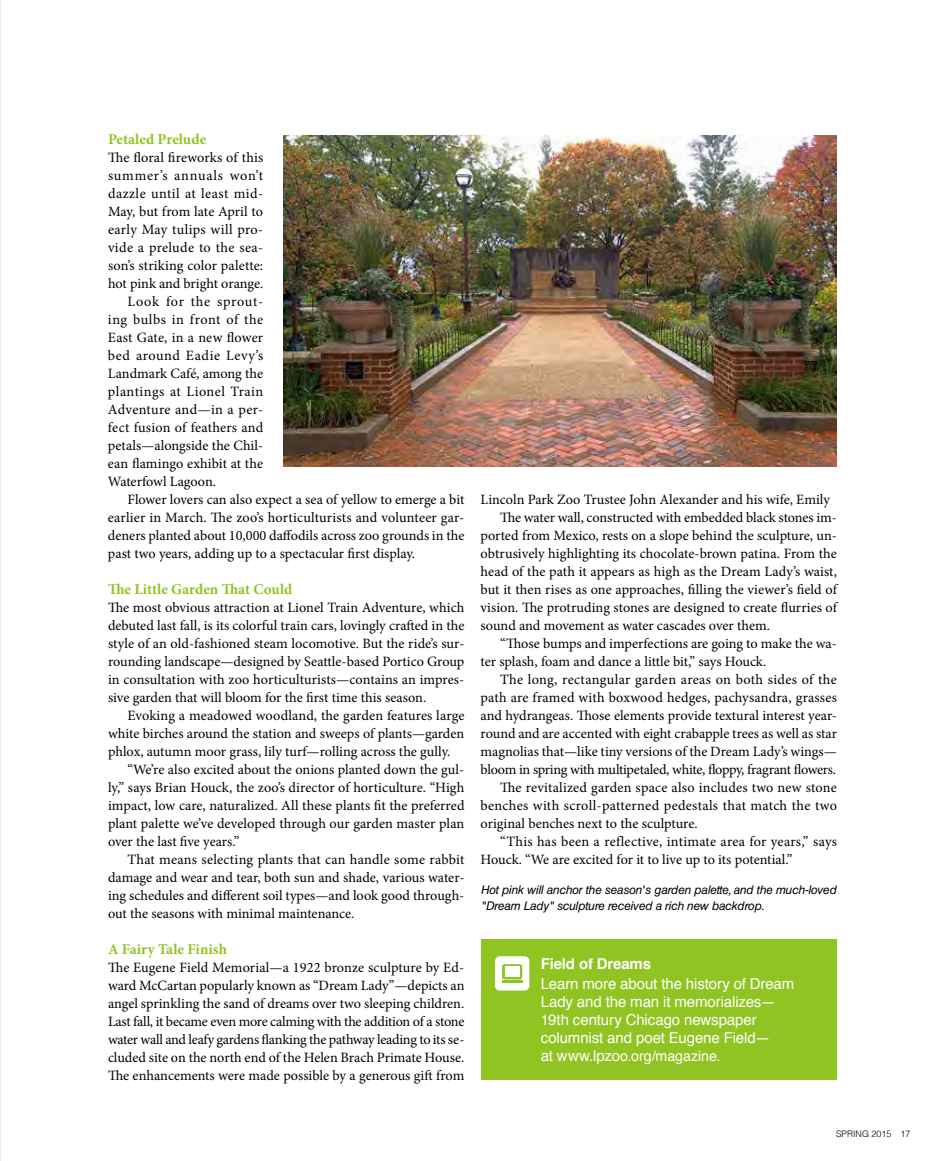
<style>
.page{position:relative;width:945px;height:1161px;background:#fff}
.page>*{position:absolute;margin:0;border:0;box-sizing:border-box;transform-origin:0 0}
.t1{font:15px/18px "Helvetica";letter-spacing:-.005em;color:#fff}
.t2{font:700 15px "Minion Pro";color:#90c422}
.t3{font:700 15px "Helvetica";letter-spacing:-.01em;color:#fff}
.t4{font:14.25px/18px "Minion Pro";color:#000001;text-align:justify}
.t5{font:14.25px "Minion Pro";letter-spacing:.02em;color:#000001}
.t6{font:14.25px "Minion Pro";letter-spacing:.025em;color:#000001}
.t7{font:14.25px "Minion Pro";letter-spacing:-.02em;color:#000001}
.t8{font:14.25px "Minion Pro";letter-spacing:.03em;color:#000001}
.t9{font:14.25px "Helvetica";letter-spacing:-.005em;color:#fff}
.t10{font:14.25px "Minion Pro";letter-spacing:.05em;color:#000001}
.t11{font:14.25px "Minion Pro";letter-spacing:.035em;color:#000001}
.t12{font:14.25px "Minion Pro";letter-spacing:.04em;color:#000001}
.t13{font:14.25px "Minion Pro";letter-spacing:.045em;color:#000001}
.t14{font:italic 12px/16.5px "Helvetica LT Std";letter-spacing:-.02em;color:#000001}
.t15{font:300 9px "Helvetica";color:#000001}
.s1{font-size:15px}
</style>
<div class="page">
<img style="left:0;top:0;width:1px;height:1161px">
<div style="left:482px;top:940px;width:355px;height:140px;background:#90c422"></div>
<div style="left:495px;top:956px;width:34px;height:35px;background:#fff;border-radius:5px"></div>
<svg style="left:502px;top:964px;width:20px;height:15px"></svg>
<div style="left:505px;top:967px;width:15px;height:10px;background:#fff"></div>
<hr style="left:502px;top:980px;width:20px;height:3px;background:#90c422">
<img style="left:284px;top:135px;width:553px;height:331px">
<p class="t2" style="left:108px;top:129px;width:100px">Petaled Prelude</p>
<p class="t4" style="left:108px;top:149px;width:157px">The floral fireworks of this</p>
<p class="t10" style="left:108px;top:166px;width:157px">summer’s annuals won’t</p>
<p class="t8" style="left:108px;top:184px;width:157px">dazzle until at least mid-</p>
<p class="t4" style="left:108px;top:203px;width:157px">May, but from late April to</p>
<p class="t5" style="left:108px;top:220px;width:157px">early May tulips will pro-</p>
<p class="t6" style="left:108px;top:238px;width:157px">vide a prelude to the sea-</p>
<p class="t4" style="left:108px;top:257px;width:157px">son’s striking color palette:</p>
<p class="t4" style="left:108px;top:275px;width:157px">hot pink and bright orange.</p>
<p class="t13" style="left:127px;top:292px;width:137px">Look for the sprout-</p>
<p class="t11" style="left:108px;top:310px;width:157px">ing bulbs in front of the</p>
<p class="t4" style="left:108px;top:328px;width:157px">East Gate, in a new flower</p>
<p class="t12" style="left:108px;top:346px;width:157px">bed around Eadie Levy’s</p>
<p class="t4" style="left:108px;top:364px;width:157px">Landmark Café, among the</p>
<p class="t8" style="left:108px;top:382px;width:157px">plantings at Lionel Train</p>
<p class="t4" style="left:108px;top:400px;width:157px">Adventure and—in a per-</p>
<p class="t4" style="left:108px;top:418px;width:157px">fect fusion of feathers and</p>
<p class="t4" style="left:108px;top:436px;width:157px">petals—alongside the Chil-</p>
<p class="t4" style="left:108px;top:454px;width:157px">ean flamingo exhibit at the</p>
<p class="t4" style="left:108px;top:472px;width:110px">Waterfowl Lagoon.</p>
<p class="t4" style="left:127px;top:490px;width:338px">Flower lovers can also expect a sea of yellow to emerge a bit</p>
<p class="t4" style="left:108px;top:508px;width:358px">earlier in March. The zoo’s horticulturists and volunteer gar-</p>
<p class="t4" style="left:108px;top:526px;width:358px">deners planted about 10,000 daffodils across zoo grounds in the</p>
<p class="t4" style="left:108px;top:544px;width:309px">past two years, adding up to a spectacular first display.</p>
<p class="t2" style="left:108px;top:579px;width:186px">The Little Garden That Could</p>
<p class="t4" style="left:108px;top:599px;width:358px">The most obvious attraction at Lionel Train Adventure, which debuted last fall, is its colorful train cars, lovingly crafted in the style of an old-fashioned steam locomotive. But the ride’s sur&shy;rounding landscape—designed by Seattle-based Portico Group in consultation with zoo horticulturists—contains an impres&shy;sive garden that will bloom for the first time this season.</p>
<p class="t4" style="left:127px;top:707px;width:338px">Evoking a meadowed woodland, the garden features large</p>
<p class="t4" style="left:108px;top:725px;width:358px">white birches around the station and sweeps of plants—garden</p>
<p class="t4" style="left:108px;top:743px;width:344px">phlox, autumn moor grass, lily turf—rolling across the gully.</p>
<p class="t4" style="left:127px;top:760px;width:338px">“We’re also excited about the onions planted down the gul-</p>
<p class="t4" style="left:108px;top:778px;width:358px">ly,” says Brian Houck, the zoo’s director of horticulture. “High</p>
<p class="t4" style="left:108px;top:796px;width:358px">impact, low care, naturalized. All these plants fit the preferred</p>
<p class="t4" style="left:108px;top:814px;width:358px">plant palette we’ve developed through our garden master plan</p>
<p class="t4" style="left:108px;top:832px;width:133px">over the last five years.”</p>
<p class="t4" style="left:127px;top:850px;width:338px">That means selecting plants that can handle some rabbit</p>
<p class="t4" style="left:108px;top:868px;width:358px">damage and wear and tear, both sun and shade, various water-</p>
<p class="t4" style="left:108px;top:886px;width:358px">ing schedules and different soil types—and look good through-</p>
<p class="t4" style="left:108px;top:904px;width:248px">out the seasons with minimal maintenance.</p>
<p class="t2" style="left:108px;top:939px;width:120px">A Fairy Tale Finish</p>
<p class="t4" style="left:108px;top:959px;width:358px">The Eugene Field Memorial—a 1922 bronze sculpture by Ed&shy;ward McCartan popularly known as “Dream Lady”—depicts an angel sprinkling the sand of dreams over two sleeping children.<br>Last fall, it became even more calming with the addition of a stone water wall and leafy gardens flanking the pathway leading to its se&shy;cluded site on the north end of the Helen Brach Primate House.<br>The enhancements were made possible by a generous gift from</p>
<p class="t4" style="left:481px;top:491px;width:351px">Lincoln Park Zoo Trustee John Alexander and his wife, Emily</p>
<p class="t4" style="left:500px;top:509px;width:338px">The water wall, constructed with embedded black stones im-</p>
<p class="t4" style="left:481px;top:527px;width:358px">ported from Mexico, rests on a slope behind the sculpture, un-</p>
<p class="t4" style="left:481px;top:545px;width:358px">obtrusively highlighting its chocolate-brown patina. From the</p>
<p class="t4" style="left:481px;top:563px;width:358px">head of the path it appears as high as the Dream Lady’s waist,</p>
<p class="t4" style="left:481px;top:581px;width:358px">but it then rises as one approaches, filling the viewer’s field of</p>
<p class="t4" style="left:481px;top:599px;width:358px">vision. The protruding stones are designed to create flurries of</p>
<p class="t4" style="left:481px;top:617px;width:291px">sound and movement as water cascades over them.</p>
<p class="t4" style="left:500px;top:635px;width:338px">“Those bumps and imperfections are going to make the wa-</p>
<p class="t4" style="left:481px;top:652px;width:287px">ter splash, foam and dance a little bit,” says Houck.</p>
<p class="t6" style="left:500px;top:670px;width:338px">The long, rectangular garden areas on both sides of the</p>
<p class="t4" style="left:481px;top:688px;width:358px">path are framed with boxwood hedges, pachysandra, grasses</p>
<p class="t4" style="left:481px;top:706px;width:358px">and hydrangeas. Those elements provide textural interest year-</p>
<p class="t4" style="left:481px;top:724px;width:358px">round and are accented with eight crabapple trees as well as star</p>
<p class="t4" style="left:481px;top:742px;width:358px">magnolias that—like tiny versions of the Dream Lady’s wings—</p>
<p class="t7" style="left:481px;top:760px;width:357px">bloom in spring with multipetaled, white, floppy, fragrant flowers.</p>
<p class="t4" style="left:500px;top:778px;width:338px">The revitalized garden space also includes two new stone</p>
<p class="t5" style="left:481px;top:796px;width:358px">benches with scroll-patterned pedestals that match the two</p>
<p class="t4" style="left:481px;top:814px;width:219px">original benches next to the sculpture.</p>
<p class="t4" style="left:500px;top:832px;width:338px">“This has been a reflective, intimate area for years,” says</p>
<p class="t4" style="left:481px;top:850px;width:313px">Houck. “We are excited for it to live up to its potential.”</p>
<p class="t14" style="left:481px;top:881px;width:358px">Hot pink will anchor the season's garden palette, and the much-loved "Dream Lady" sculpture received a rich new backdrop.</p>
<p class="t3" style="left:541px;top:951px;width:112px">Field of Dreams</p>
<p class="t1" style="left:541px;top:975px;width:255px">Learn more about the history of Dream Lady and the man it memorializes— 19th century Chicago newspaper columnist and poet Eugene Field—</p>
<p class="t9" style="left:541px;top:1045px;width:181px"><span class="s1">at www.lpzo</span>o.org/magazine.</p>
<p class="t15" style="left:836px;top:1126px;width:76px">SPRING 2015 17</p>
</div>
